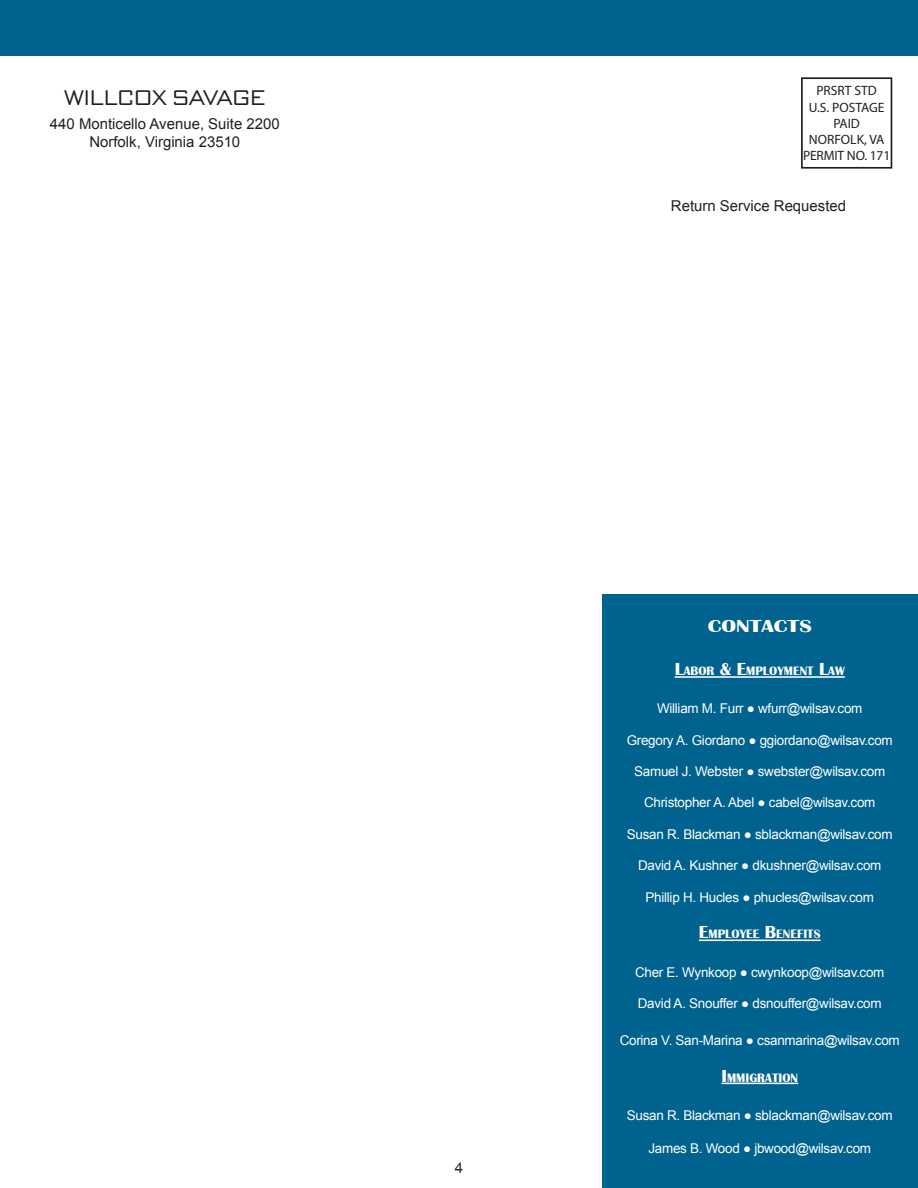
<style>
.page{position:relative;width:918px;height:1188px;background:#fff}
.page>*{position:absolute;margin:0;border:0;box-sizing:border-box;transform-origin:0 0}
.News_Heading_5{font:300 20.85px "Bank Gothic";color:#231f20}
.Firm_Info_Title{font:700 18px "Britannic";color:#fff;scale:1.27 1}
.News_Heading_5-2{font:15px "Arial";color:#231f20}
.News_Page_No{font:15px "Arial";color:#2b292a}
.Firm_Sub_Title{font:13.5px "Arial";letter-spacing:-.02em;color:#fff}
.t1{font:13.5px/16.2px "Myriad Pro";color:#231f20;text-align:center}
.Firm_Sub_Title-2{font:700 12.6px "Britannic";color:#fff}
.Employee_Info{font:700 12.6px "Britannic";color:#fff}
.s1{font-size:18px}
</style>
<div class="page">
<div style="left:602px;top:594px;width:316px;height:594px;background:#00628e"></div>
<hr style="left:675px;top:676px;width:170px;height:2px;background:#fff">
<hr style="left:699px;top:940px;width:122px;height:1px;background:#fff">
<hr style="left:722px;top:1083px;width:76px;height:1px;background:#fff">
<div style="left:0;top:0;width:918px;height:56px;background:#00628e"></div>
<div style="left:801px;top:77px;width:91px;height:92px;border:2px solid #231f20"></div>
<p class="News_Heading_5" style="left:64px;top:86px;width:203px">WILLCOX SAVAGE</p>
<p class="News_Heading_5-2" style="left:50px;top:114px;width:231px">440 Monticello Avenue, Suite 2200</p>
<p class="News_Heading_5-2" style="left:89px;top:132px;width:152px">Norfolk, Virginia 23510</p>
<p class="t1" style="left:803px;top:83px;width:89px">PRSRT STD<br>U.S. POSTAGE<br>PAID<br>NORFOLK, VA<br>PERMIT NO. 171</p>
<p class="News_Heading_5-2" style="left:671px;top:196px;width:177px">Return Service Requested</p>
<p class="News_Page_No" style="left:455px;top:1158px;width:10px">4</p>
<p class="Firm_Info_Title" style="left:708px;top:616px;width:83px">CONTACTS</p>
<p class="Firm_Sub_Title-2" style="left:675px;top:664px;width:172px"><span class="s1">L</span>ABOR <span class="s1">&amp; E</span>MPLOYMENT <span class="s1">L</span>AW</p>
<p class="Firm_Sub_Title" style="left:657px;top:700px;width:207px">William M. Furr ● wfurr@wilsav.com</p>
<p class="Firm_Sub_Title" style="left:627px;top:731px;width:268px">Gregory A. Giordano ● ggiordano@wilsav.com</p>
<p class="Firm_Sub_Title" style="left:634px;top:763px;width:252px">Samuel J. Webster ● swebster@wilsav.com</p>
<p class="Firm_Sub_Title" style="left:644px;top:794px;width:233px">Christopher A. Abel ● cabel@wilsav.com</p>
<p class="Firm_Sub_Title" style="left:627px;top:825px;width:267px">Susan R. Blackman ● sblackman@wilsav.com</p>
<p class="Firm_Sub_Title" style="left:638px;top:857px;width:245px">David A. Kushner ● dkushner@wilsav.com</p>
<p class="Firm_Sub_Title" style="left:646px;top:888px;width:230px">Phillip H. Hucles ● phucles@wilsav.com</p>
<p class="Employee_Info" style="left:699px;top:927px;width:123px"><span class="s1">E</span>MPLOYEE <span class="s1">B</span>ENEFITS</p>
<p class="Firm_Sub_Title" style="left:635px;top:963px;width:251px">Cher E. Wynkoop ● cwynkoop@wilsav.com</p>
<p class="Firm_Sub_Title" style="left:638px;top:994px;width:245px">David A. Snouffer ● dsnouffer@wilsav.com</p>
<p class="Firm_Sub_Title" style="left:620px;top:1031px;width:282px">Corina V. San-Marina ● csanmarina@wilsav.com</p>
<p class="Firm_Sub_Title-2" style="left:722px;top:1070px;width:78px"><span class="s1">I</span> MMIGRATION</p>
<p class="Firm_Sub_Title" style="left:627px;top:1106px;width:267px">Susan R. Blackman ● sblackman@wilsav.com</p>
<p class="Firm_Sub_Title" style="left:648px;top:1139px;width:224px">James B. Wood ● jbwood@wilsav.com</p>
</div>
